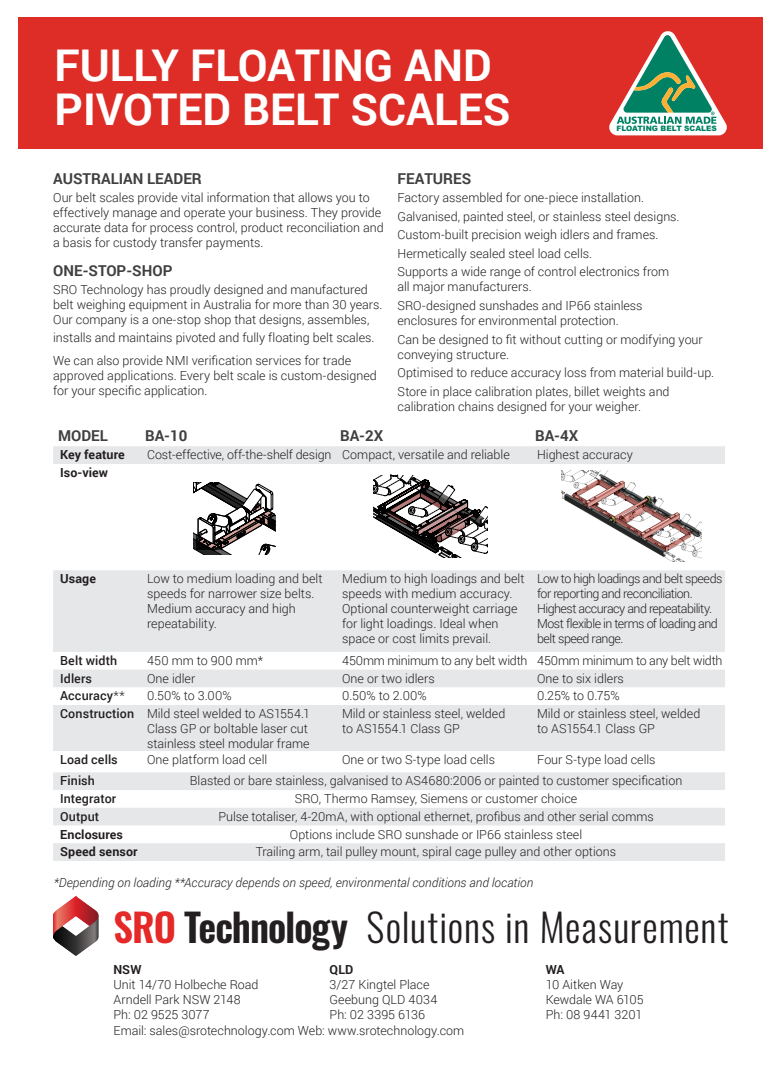
<style>
.page{position:relative;width:780px;height:1088px;background:#fff}
.page>*{position:absolute;margin:0;border:0;box-sizing:border-box;transform-origin:0 0}
.t1{font:700 43.75px "Roboto";color:#fff}
.t2{font:300 38.75px "Oswald";letter-spacing:.025em;color:#231f20}
.Body_Heading{font:700 15px "Roboto";color:#404041}
.Body{font:300 12.5px/15px "Roboto";color:#231f20}
.Body-2{font:300 12.5px/15px "Roboto";letter-spacing:-.04em;color:#231f20}
.Body-3{font:italic 300 12.5px "Roboto";letter-spacing:.005em;color:#231f20}
.Body-4{font:500 12.5px "Roboto";letter-spacing:.01em;color:#231f20}
.Body-5{font:700 12.5px "Roboto";letter-spacing:.005em;color:#231f20}
.Body-6{font:300 12.5px "Roboto";letter-spacing:-.02em;color:#231f20}
.t3{font:900 7.5px "Arial";color:#008164}
.s1{font-weight:300}
.s2{font-weight:600;color:#e42928}
.s3{font-weight:600}
</style>
<div class="page">
<img style="left:53px;top:897px;width:46px;height:59px">
<div style="left:18px;top:18px;width:745px;height:131px;background:#de2c26"></div>
<svg style="left:609px;top:31px;width:117px;height:104px"></svg>
<svg style="left:53px;top:446px;width:672px;height:415px;fill:#e6e7e9"></svg>
<svg style="left:193px;top:483px;width:83px;height:72px"></svg>
<svg style="left:373px;top:474px;width:115px;height:84px"></svg>
<img style="left:562px;top:471px;width:139px;height:91px">
<p class="t1" style="left:55px;top:35px;width:438px">FULLY FLOATING AND</p>
<p class="t1" style="left:55px;top:79px;width:457px">PIVOTED BELT SCALES</p>
<p class="t3" style="left:616px;top:123px;width:102px">FLOATING BELT SCALES</p>
<p class="Body_Heading" style="left:53px;top:168px;width:150px">AUSTRALIAN LEADER</p>
<p class="Body" style="left:53px;top:190px;width:332px">Our belt scales provide vital information that allows you to effectively manage and operate your business. They provide accurate data for process control, product reconciliation and a basis for custody transfer payments.</p>
<p class="Body_Heading" style="left:53px;top:260px;width:121px">ONE-STOP-SHOP</p>
<p class="Body" style="left:53px;top:282px;width:331px">SRO Technology has proudly designed and manufactured belt weighing equipment in Australia for more than 30 years.<br>Our company is a one-stop shop that designs, assembles,</p>
<p class="Body" style="left:53px;top:330px;width:323px">installs and maintains pivoted and fully floating belt scales.</p>
<p class="Body" style="left:53px;top:352px;width:325px">We can also provide NMI verification services for trade approved applications. Every belt scale is custom-designed for your specific application.</p>
<p class="Body_Heading" style="left:397px;top:168px;width:75px">FEATURES</p>
<p class="Body" style="left:397px;top:190px;width:248px">Factory assembled for one-piece installation.</p>
<p class="Body" style="left:397px;top:208px;width:283px">Galvanised, painted steel, or stainless steel designs.</p>
<p class="Body" style="left:397px;top:227px;width:262px">Custom-built precision weigh idlers and frames.</p>
<p class="Body" style="left:397px;top:246px;width:196px">Hermetically sealed steel load cells.</p>
<p class="Body" style="left:397px;top:264px;width:273px">Supports a wide range of control electronics from all major manufacturers.</p>
<p class="Body" style="left:397px;top:298px;width:247px">SRO-designed sunshades and IP66 stainless enclosures for environmental protection.</p>
<p class="Body" style="left:397px;top:331px;width:307px">Can be designed to fit without cutting or modifying your conveying structure.</p>
<p class="Body" style="left:397px;top:365px;width:318px">Optimised to reduce accuracy loss from material build-up.</p>
<p class="Body" style="left:397px;top:383px;width:273px">Store in place calibration plates, billet weights and calibration chains designed for your weigher.</p>
<p class="Body_Heading" style="left:58px;top:425px;width:51px">MODEL</p>
<p class="Body_Heading" style="left:145px;top:425px;width:44px">BA-10</p>
<p class="Body_Heading" style="left:340px;top:425px;width:45px">BA-2X</p>
<p class="Body_Heading" style="left:535px;top:425px;width:45px">BA-4X</p>
<p class="Body-5" style="left:60px;top:446px;width:66px">Key feature</p>
<p class="Body" style="left:147px;top:447px;width:186px">Cost-effective, off-the-shelf design</p>
<p class="Body" style="left:342px;top:447px;width:169px">Compact, versatile and reliable</p>
<p class="Body" style="left:537px;top:447px;width:97px">Highest accuracy</p>
<p class="Body-5" style="left:60px;top:464px;width:49px">Iso-view</p>
<p class="Body-5" style="left:60px;top:570px;width:37px">Usage</p>
<p class="Body" style="left:147px;top:571px;width:177px">Low to medium loading and belt speeds for narrower size belts.<br>Medium accuracy and high repeatability.</p>
<p class="Body" style="left:342px;top:571px;width:184px">Medium to high loadings and belt speeds with medium accuracy.<br>Optional counterweight carriage for light loadings. Ideal when space or cost limits prevail.</p>
<p class="Body-2" style="left:537px;top:571px;width:187px">Low to high loadings and belt speeds for reporting and reconciliation.<br>Highest accuracy and repeatability.<br>Most flexible in terms of loading and belt speed range.</p>
<p class="Body-4" style="left:60px;top:652px;width:59px">Belt width</p>
<p class="Body" style="left:147px;top:652px;width:117px">450 mm to 900 mm*</p>
<p class="Body-6" style="left:342px;top:652px;width:187px">450mm minimum to any belt width</p>
<p class="Body-6" style="left:537px;top:652px;width:187px">450mm minimum to any belt width</p>
<p class="Body-4" style="left:60px;top:669px;width:33px">Idlers</p>
<p class="Body" style="left:147px;top:670px;width:50px">One idler</p>
<p class="Body" style="left:342px;top:670px;width:94px">One or two idlers</p>
<p class="Body" style="left:537px;top:670px;width:88px">One to six idlers</p>
<p class="Body-4" style="left:60px;top:687px;width:66px">Accuracy<span class="s1">**</span></p>
<p class="Body" style="left:147px;top:688px;width:86px">0.50% to 3.00%</p>
<p class="Body" style="left:342px;top:688px;width:86px">0.50% to 2.00%</p>
<p class="Body" style="left:537px;top:688px;width:84px">0.25% to 0.75%</p>
<p class="Body-4" style="left:60px;top:705px;width:75px">Construction</p>
<p class="Body" style="left:147px;top:706px;width:164px">Mild steel welded to AS1554.1<br>Class GP or boltable laser cut stainless steel modular frame</p>
<p class="Body" style="left:342px;top:706px;width:165px">Mild or stainless steel, welded to AS1554.1 Class GP</p>
<p class="Body" style="left:537px;top:706px;width:165px">Mild or stainless steel, welded to AS1554.1 Class GP</p>
<p class="Body-4" style="left:60px;top:751px;width:59px">Load cells</p>
<p class="Body" style="left:147px;top:752px;width:122px">One platform load cell</p>
<p class="Body" style="left:342px;top:752px;width:154px">One or two S-type load cells</p>
<p class="Body" style="left:537px;top:752px;width:120px">Four S-type load cells</p>
<p class="Body-4" style="left:60px;top:772px;width:36px">Finish</p>
<p class="Body" style="left:190px;top:773px;width:494px">Blasted or bare stainless, galvanised to AS4680:2006 or painted to customer specification</p>
<p class="Body-4" style="left:60px;top:790px;width:58px">Integrator</p>
<p class="Body" style="left:295px;top:791px;width:284px">SRO, Thermo Ramsey, Siemens or customer choice</p>
<p class="Body-4" style="left:60px;top:807px;width:41px">Output</p>
<p class="Body" style="left:218px;top:808px;width:437px">Pulse totaliser, 4-20mA, with optional ethernet, profibus and other serial comms</p>
<p class="Body-5" style="left:60px;top:825px;width:64px">Enclosures</p>
<p class="Body" style="left:290px;top:826px;width:294px">Options include SRO sunshade or IP66 stainless steel</p>
<p class="Body-5" style="left:60px;top:843px;width:79px">Speed sensor</p>
<p class="Body" style="left:256px;top:844px;width:361px">Trailing arm, tail pulley mount, spiral cage pulley and other options</p>
<p class="Body-3" style="left:54px;top:873px;width:481px">*Depending on loading **Accuracy depends on speed, environmental conditions and location</p>
<h2 class="t2" style="left:113px;top:893px;width:616px"><span class="s2">SRO</span> <span class="s3">Technology</span> Solutions in Measurement</h2>
<p class="Body-5" style="left:113px;top:960px;width:29px">NSW</p>
<p class="Body" style="left:113px;top:976px;width:352px">Unit 14/70 Holbeche Road<br>Arndell Park NSW 2148<br>Ph: 02 9525 3077<br>Email: sales@srotechnology.com Web: www.srotechnology.com</p>
<p class="Body-5" style="left:329px;top:960px;width:25px">QLD</p>
<p class="Body" style="left:329px;top:976px;width:109px">3/27 Kingtel Place<br>Geebung QLD 4034<br>Ph: 02 3395 6136</p>
<p class="Body-5" style="left:546px;top:960px;width:20px">WA</p>
<p class="Body" style="left:546px;top:976px;width:99px">10 Aitken Way<br>Kewdale WA 6105<br>Ph: 08 9441 3201</p>
</div>
